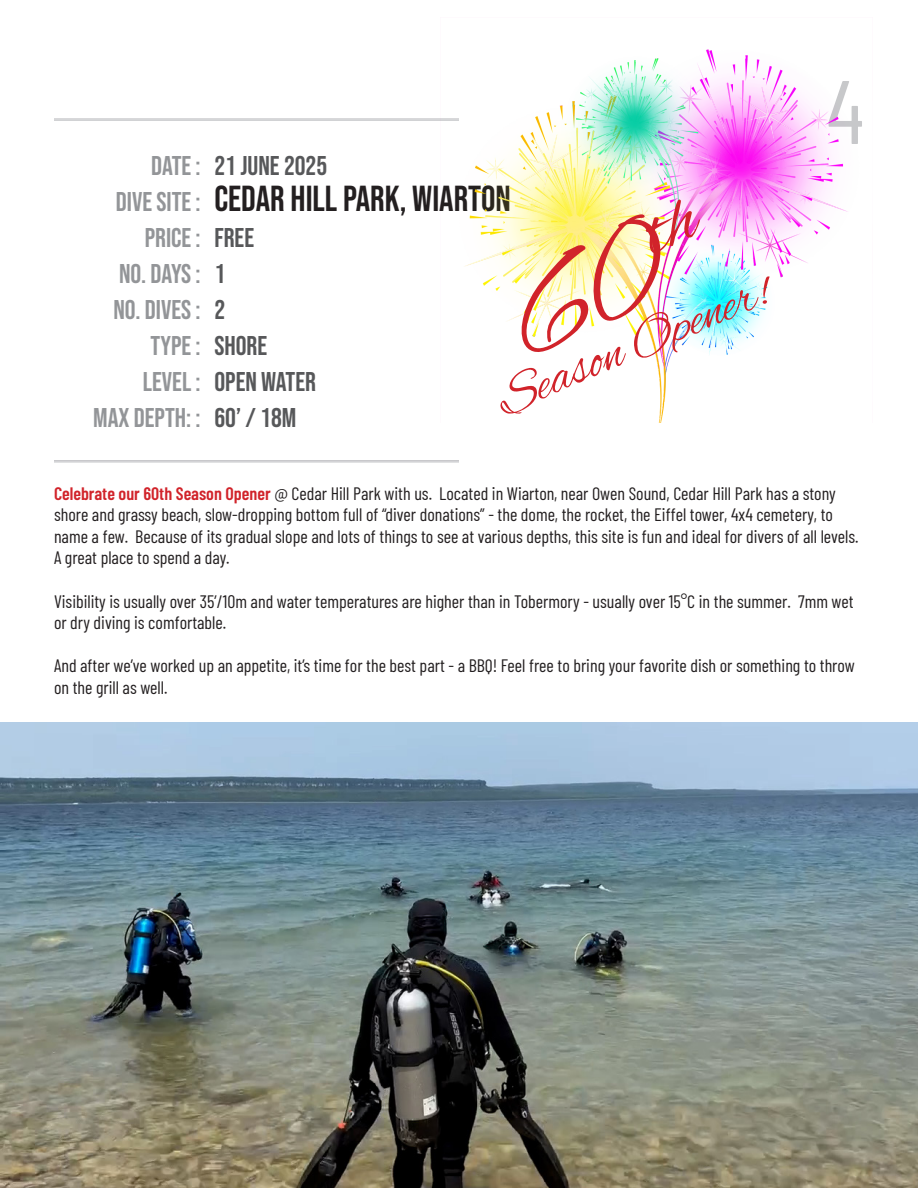
<style>
.page{position:relative;width:918px;height:1188px;background:#fff}
.page>*{position:absolute;margin:0;border:0;box-sizing:border-box;transform-origin:0 0}
.t1{font:135px "Alex Brush";color:#d1232a}
.t2{font:90px "Barlow Condensed";color:#c7c8ca}
.t3{font:54px "Alex Brush";color:#d1232a}
.t4{font:36px "Bebas Neue";color:#231f20}
.t5{font:27px/36px "Bebas Neue";color:#939598;text-align:right}
.t6{font:27px "Bebas Neue";color:#57585a}
.t7{font:18px/21.6px "Barlow Condensed";color:#231f20}
.s1{font-weight:600;color:#d1232a}
</style>
<div class="page">
<hr style="left:54px;top:119px;width:405px;height:1px;background:#bcbdc0">
<hr style="left:54px;top:120px;width:405px;height:1px;background:#bcbdc0">
<hr style="left:54px;top:460px;width:405px;height:1px;background:#bcbdc0">
<hr style="left:54px;top:462px;width:405px;height:1px;background:#bcbdc0">
<img style="left:0;top:722px;width:918px;height:466px">
<img style="left:441px;top:49px;width:407px;height:373px">
<h3 class="t5" style="left:93px;top:148px;width:109px">DATE :<br>DIVE SITE :<br>PRICE :<br>NO. DAYS :<br>NO. DIVES :<br>TYPE :<br>LEVEL :<br>MAX DEPTH: :</h3>
<p class="t6" style="left:214px;top:151px;width:114px">21 JUNE 2025</p>
<p class="t4" style="left:214px;top:179px;width:298px">CEDAR HILL PARK, WIARTON</p>
<p class="t6" style="left:214px;top:223px;width:41px">FREE</p>
<p class="t6" style="left:214px;top:259px;width:12px">1</p>
<p class="t6" style="left:214px;top:295px;width:12px">2</p>
<p class="t6" style="left:214px;top:331px;width:54px">SHORE</p>
<p class="t6" style="left:214px;top:367px;width:103px">OPEN WATER</p>
<p class="t6" style="left:214px;top:403px;width:83px">60’ / 18M</p>
<p class="t1" style="left:479px;top:255px;width:215px;rotate:-23deg">60<sup>th</sup></p>
<p class="t3" style="left:487px;top:373px;width:293px;rotate:-23deg">Season Opener!</p>
<h2 class="t2" style="left:827px;top:47px;width:39px">4</h2>
<p class="t7" style="left:54px;top:481px;width:806px"><span class="s1">Celebrate our 60th Season Opener</span> @ Cedar Hill Park with us. Located in Wiarton, near Owen Sound, Cedar Hill Park has a stony shore and grassy beach, slow-dropping bottom full of “diver donations” - the dome, the rocket, the Eiffel tower, 4x4 cemetery, to name a few. Because of its gradual slope and lots of things to see at various depths, this site is fun and ideal for divers of all levels.<br>A great place to spend a day.</p>
<p class="t7" style="left:54px;top:589px;width:801px">Visibility is usually over 35’/10m and water temperatures are higher than in Tobermory - usually over 15°C in the summer. 7mm wet or dry diving is comfortable.</p>
<p class="t7" style="left:54px;top:654px;width:802px">And after we’ve worked up an appetite, it’s time for the best part - a BBQ! Feel free to bring your favorite dish or something to throw on the grill as well.</p>
</div>
